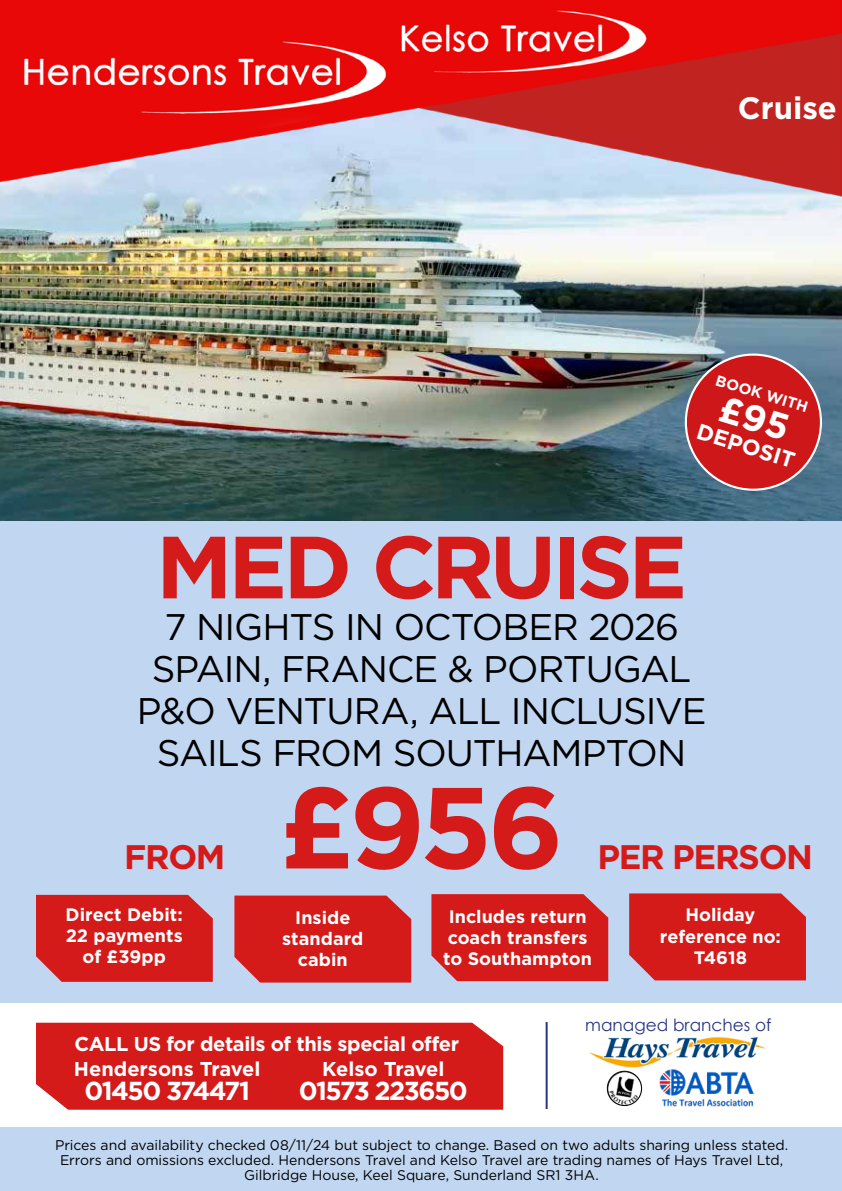
<style>
.page{position:relative;width:842px;height:1191px;background:#fff}
.page>*{position:absolute;margin:0;border:0;box-sizing:border-box;transform-origin:0 0}
.t1{font:700 115px "Gotham";color:#d51a1a}
.t2{font:700 88px "Gotham";letter-spacing:-.05em;color:#d51a1a}
.t3{font:37px/42px "Gotham HTF";letter-spacing:-.03em;color:#000;text-align:center}
.t4{font:700 34px "Gotham";letter-spacing:-.04em;color:#d51a1a}
.t5{font:700 31px "Gotham";color:#fff}
.t6{font:700 26px "Gotham";letter-spacing:-.06em;color:#fff}
.t7{font:700 22.2px "Gotham";color:#fff}
.t8{font:700 20px/25.8px "Gotham";letter-spacing:-.02em;color:#fff}
.t9{font:700 18px/21.2px "Gotham";color:#fff;text-align:center}
.t10{font:16.9px "Century Gothic";color:#283583}
.t11{font:700 15.2px "Gotham";color:#fff}
.t12{font:14px/15px "Gotham HTF";letter-spacing:-.005em;color:#000;text-align:center}
</style>
<div class="page">
<div style="left:0;top:1127px;width:842px;height:64px;background:#c1d6f0"></div>
<hr style="left:546px;top:1022px;width:2px;height:87px;background:#283583">
<img style="left:659px;top:1069px;width:96px;height:37px">
<img style="left:607px;top:1071px;width:34px;height:34px">
<div style="left:607px;top:1071px;width:35px;height:34px;border:1px solid #000;border-radius:50%"></div>
<div style="left:0;top:508px;width:842px;height:494px;background:#c1d6f0"></div>
<img style="left:589px;top:1036px;width:178px;height:31px">
<div style="left:36px;top:1022px;width:467px;height:87px;background:#d51a1a"></div>
<div style="left:36px;top:895px;width:177px;height:86px;background:#d51a1a"></div>
<div style="left:234px;top:895px;width:177px;height:87px;background:#d51a1a"></div>
<div style="left:431px;top:894px;width:177px;height:87px;background:#d51a1a"></div>
<div style="left:629px;top:893px;width:177px;height:87px;background:#d51a1a"></div>
<img style="left:0;top:276px;width:842px;height:245px">
<div style="left:686px;top:354px;width:135px;height:136px;background:#cd1719;border-radius:50%"></div>
<img style="left:0;top:0;width:842px;height:276px">
<h3 class="t5" style="left:738px;top:90px;width:101px">Cruise</h3>
<h3 class="t5" style="left:655px;top:91px;width:177px">Winter Sun</h3>
<p class="t11" style="left:719px;top:371px;width:97px;rotate:17deg">BOOK WITH</p>
<h3 class="t7" style="left:701px;top:418px;width:103px;rotate:17deg">DEPOSIT</h3>
<h2 class="t2" style="left:156px;top:516px;width:533px">MED CRUISE</h2>
<h3 class="t3" style="left:137px;top:605px;width:571px">7 NIGHTS IN OCTOBER 2026<br>SPAIN, FRANCE &amp; PORTUGAL<br>P&amp;O VENTURA, ALL INCLUSIVE<br>SAILS FROM SOUTHAMPTON</h3>
<h1 class="t1" style="left:279px;top:761px;width:286px">£956</h1>
<p class="t9" style="left:66px;top:903px;width:119px">Direct Debit:<br>22 payments of £39pp</p>
<p class="t9" style="left:282px;top:906px;width:83px">Inside standard cabin</p>
<p class="t9" style="left:443px;top:905px;width:151px">Includes return coach transfers to Southampton</p>
<p class="t9" style="left:660px;top:904px;width:122px">Holiday reference no:<br>T4618</p>
<h3 class="t4" style="left:124px;top:837px;width:103px">FROM</h3>
<h3 class="t4" style="left:597px;top:837px;width:217px">PER PERSON</h3>
<h3 class="t8" style="left:74px;top:1030px;width:387px">CALL US for details of this special offer<br>Hendersons Travel</h3>
<h3 class="t6" style="left:84px;top:1076px;width:167px">01450 374471</h3>
<h3 class="t8" style="left:322px;top:1055px;width:124px">Kelso Travel</h3>
<h3 class="t6" style="left:299px;top:1076px;width:170px">01573 223650</h3>
<p class="t10" style="left:585px;top:1013px;width:188px">managed branches of</p>
<p class="t12" style="left:55px;top:1137px;width:735px">Prices and availability checked 08/11/24 but subject to change. Based on two adults sharing unless stated.<br>Errors and omissions excluded. Hendersons Travel and Kelso Travel are trading names of Hays Travel Ltd,<br>Gilbridge House, Keel Square, Sunderland SR1 3HA.</p>
</div>
